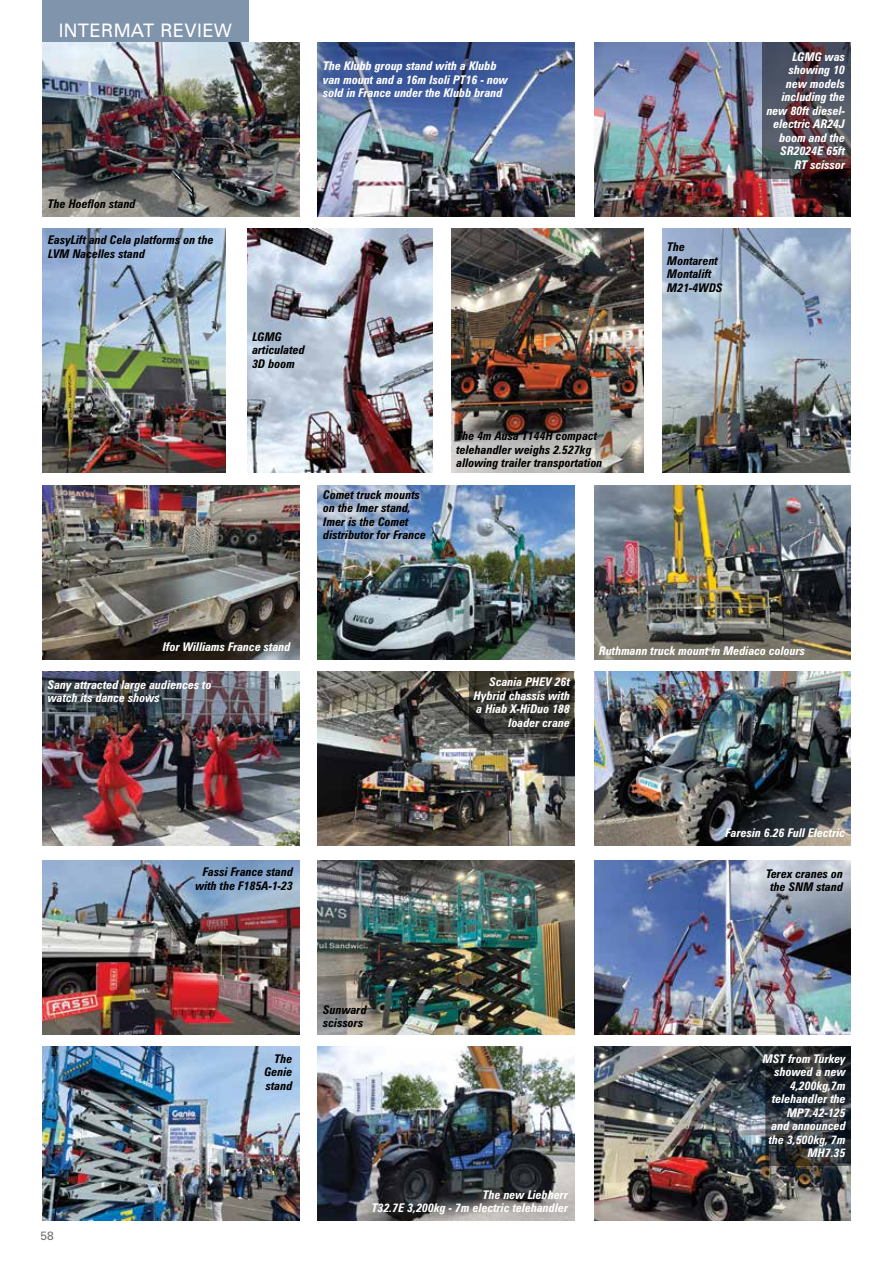
<style>
.page{position:relative;width:893px;height:1263px;background:#fff}
.page>*{position:absolute;margin:0;border:0;box-sizing:border-box;transform-origin:0 0}
.t1{font:18.6px "Zurich BT";letter-spacing:.02em;color:#fff}
.t2{font:italic 700 condensed 12px/13.5px "Zurich BT";color:#fff;text-align:right}
.t3{font:italic 700 condensed 12px/13.5px "Zurich BT";color:#000}
.t4{font:12px "Zurich BT";color:#6d6e71}
</style>
<div class="page">
<div style="left:43px;top:0;width:206px;height:43px;background:#8094ac"></div>
<img style="left:43px;top:1046px;width:256px;height:174px">
<img style="left:318px;top:1046px;width:256px;height:174px">
<img style="left:594px;top:1046px;width:256px;height:174px">
<img style="left:43px;top:43px;width:256px;height:173px">
<img style="left:43px;top:485px;width:256px;height:174px">
<img style="left:43px;top:671px;width:256px;height:174px">
<img style="left:318px;top:43px;width:256px;height:173px">
<img style="left:318px;top:485px;width:256px;height:174px">
<img style="left:318px;top:671px;width:256px;height:174px">
<img style="left:594px;top:43px;width:256px;height:173px">
<img style="left:594px;top:485px;width:256px;height:174px">
<img style="left:594px;top:671px;width:256px;height:174px">
<img style="left:43px;top:860px;width:256px;height:174px">
<img style="left:318px;top:860px;width:256px;height:174px">
<img style="left:594px;top:860px;width:256px;height:174px">
<img style="left:662px;top:229px;width:188px;height:243px">
<img style="left:247px;top:229px;width:185px;height:243px">
<img style="left:451px;top:229px;width:192px;height:243px">
<img style="left:43px;top:229px;width:183px;height:243px">
<svg style="left:763px;top:43px;width:88px;height:136px"></svg>
<svg style="left:470px;top:671px;width:104px;height:63px"></svg>
<svg style="left:767px;top:1048px;width:81px;height:115px"></svg>
<div style="left:765px;top:1046px;width:85px;height:119px;border:1px solid #000"></div>
<h1 class="t1" style="left:59px;top:19px;width:115px">INTERMAT REVIEW</h1>
<p class="t2" style="left:323px;top:59px;width:186px;text-align:left">The Klubb group stand with a Klubb van mount and a 16m Isoli PT16 - now sold in France under the Klubb brand</p>
<p class="t3" style="left:48px;top:197px;width:89px">The Hoeflon stand</p>
<p class="t3" style="left:48px;top:233px;width:167px">EasyLift and Cela platforms on the<br>LVM Nacelles stand</p>
<p class="t3" style="left:252px;top:330px;width:54px">LGMG articulated<br>3D boom</p>
<p class="t3" style="left:323px;top:488px;width:104px">Comet truck mounts on the Imer stand,<br>Imer is the Comet distributor for France</p>
<p class="t3" style="left:456px;top:429px;width:148px">The 4m Ausa T144H compact telehandler weighs 2.527kg allowing trailer transportation</p>
<p class="t3" style="left:667px;top:240px;width:57px">The<br>Montarent<br>Montalift<br>M21-4WDS</p>
<p class="t2" style="left:767px;top:50px;width:80px">LGMG was showing 10 new models including the new 80ft diesel&shy;electric AR24J boom and the<br>SR2024E 65ft<br>RT scissor</p>
<p class="t2" style="left:163px;top:640px;width:129px">Ifor Williams France stand</p>
<p class="t2" style="left:599px;top:644px;width:207px">Ruthmann truck mount in Mediaco colours</p>
<p class="t2" style="left:48px;top:677px;width:165px;text-align:left">Sany attracted large audiences to watch its dance shows</p>
<p class="t2" style="left:474px;top:675px;width:98px">Scania PHEV 26t<br>Hybrid chassis with a Hiab X-HiDuo 188 loader crane</p>
<p class="t2" style="left:726px;top:825px;width:121px">Faresin 6.26 Full Electric</p>
<p class="t3" style="left:195px;top:865px;width:99px;text-align:right">Fassi France stand with the F185A-1-23</p>
<p class="t3" style="left:766px;top:866px;width:79px;text-align:center">Terex cranes on the SNM stand</p>
<p class="t4" style="left:40px;top:1229px;width:15px">58</p>
<p class="t3" style="left:264px;top:1052px;width:30px;text-align:justify;text-indent:10px">The Genie stand</p>
<p class="t3" style="left:323px;top:1003px;width:45px">Sunward scissors</p>
<p class="t2" style="left:372px;top:1188px;width:198px">The new Liebherr<br>T32.7E 3,200kg - 7m electric telehandler</p>
<p class="t2" style="left:763px;top:1051px;width:84px">MST from Turkey showed a new<br>4,200kg,7m telehandler the<br>MP7.42-125<br>and announced the 3,500kg, 7m<br>MH7.35</p>
</div>
